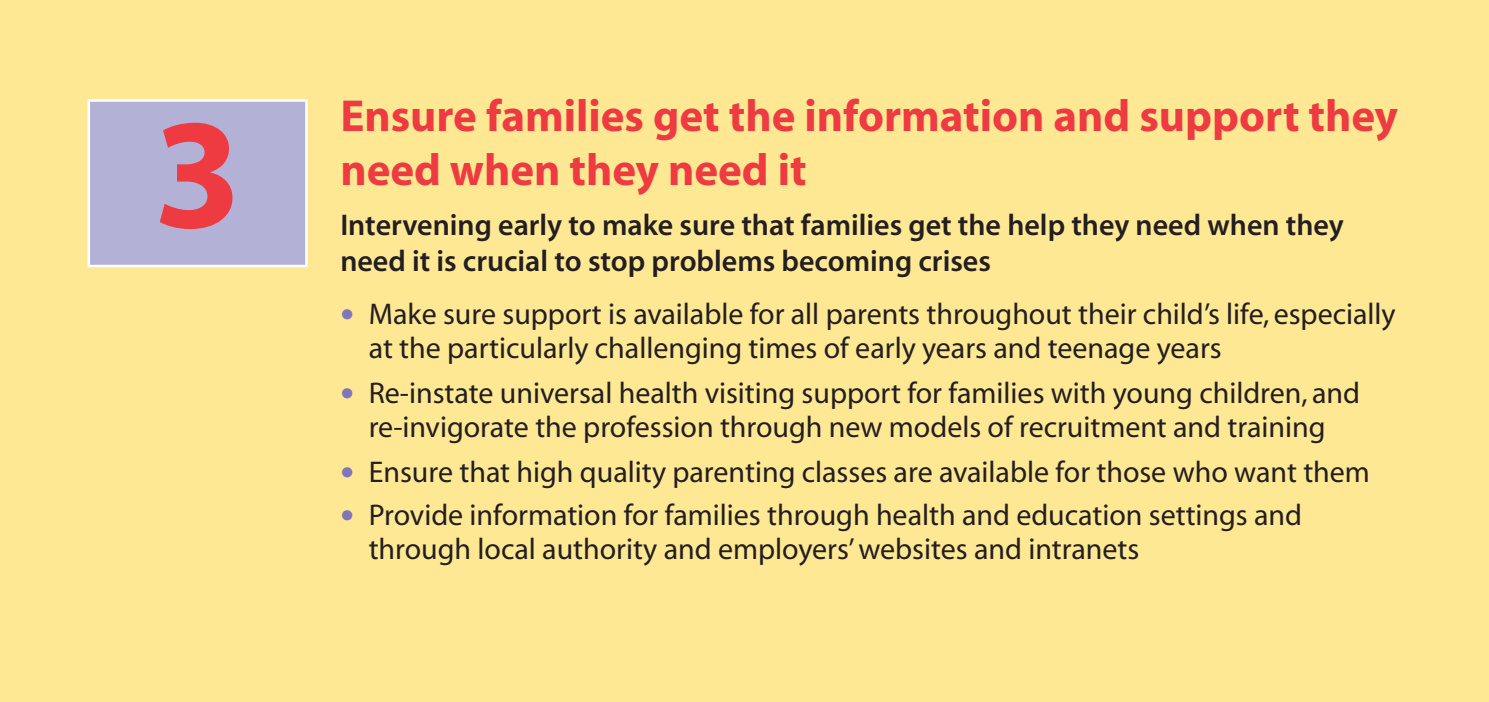
<style>
.page{position:relative;width:1489px;height:702px;background:#fff}
.page>*{position:absolute;margin:0;border:0;box-sizing:border-box;transform-origin:0 0}
.t1{font:700 158.25px "Myriad";color:#ee3a41}
.t2{font:700 45px/54px "Myriad";color:#ee3a41}
.t3{font:30px/34.2px "Myriad";color:#231f20}
.t4{font:30px/36px "Myriad MM.565.wt.600.wd";color:#231f20}
.s1{font-family:"Tahoma";color:#7f76b7}
</style>
<div class="page">
<div style="left:0;top:0;width:1488px;height:702px;background:#ffe894"></div>
<div style="left:90px;top:102px;width:215px;height:163px;background:#b4b1d7"></div>
<div style="left:88px;top:99px;width:220px;height:168px;border:2px solid #fff"></div>
<h1 class="t1" style="left:154px;top:115px;width:89px">3</h1>
<h2 class="t2" style="left:340px;top:93px;width:1059px">Ensure families get the information and support they need when they need it</h2>
<p class="t4" style="left:340px;top:210px;width:1005px">Intervening early to make sure that families get the help they need when they need it is crucial to stop problems becoming crises</p>
<p class="t3" style="left:369px;top:299px;width:1028px;text-indent:-28px"><span class="s1">•</span> Make sure support is available for all parents throughout their child’s life, especially at the particularly challenging times of early years and teenage years</p>
<p class="t3" style="left:340px;top:378px;width:1021px;text-align:center"><span class="s1">•</span> Re-instate universal health visiting support for families with young children, and re-invigorate the profession through new models of recruitment and training</p>
<p class="t3" style="left:340px;top:457px;width:1031px"><span class="s1">•</span> Ensure that high quality parenting classes are available for those who want them</p>
<p class="t3" style="left:369px;top:500px;width:935px;text-indent:-28px"><span class="s1">•</span> Provide information for families through health and education settings and through local authority and employers’ websites and intranets</p>
</div>
